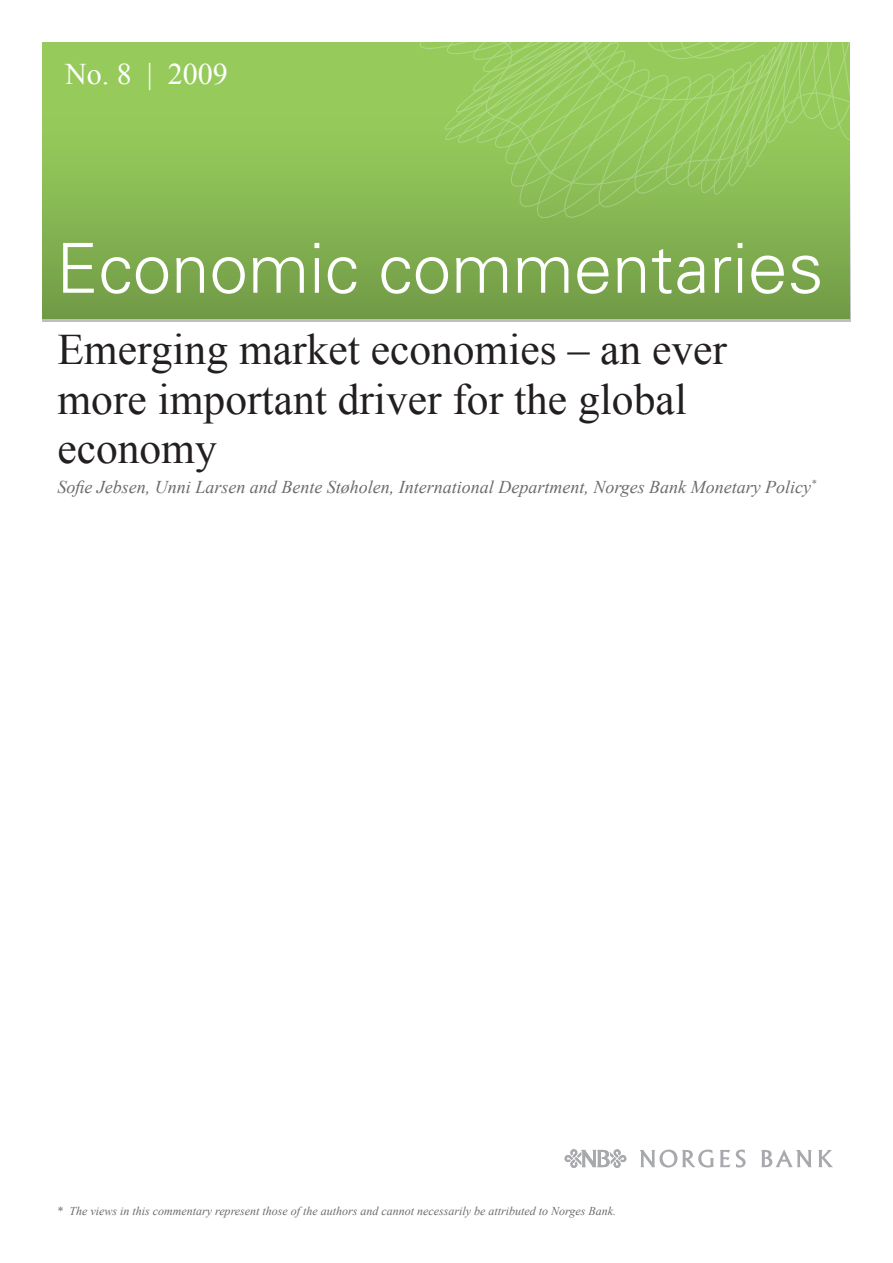
<style>
.page{position:relative;width:893px;height:1263px;background:#fff}
.page>*{position:absolute;margin:0;border:0;box-sizing:border-box;transform-origin:0 0}
.t1{font:300 69px "Univers";color:#fff}
.t2{font:43.5px/49.5px "Times New Roman";color:#231f20}
.t3{font:30px "Times New Roman";color:#fff}
.t4{font:italic 18px "Times New Roman";color:#6b6b6e}
.t5{font:italic 12px "Times New Roman";color:#6b6b6e}
.s1{font-size:72px}
</style>
<div class="page">
<svg style="left:43px;top:298px;width:807px;height:24px;background:#7ba056"></svg>
<svg style="left:43px;top:43px;width:807px;height:255px;background:#8cbd57"></svg>
<svg style="left:640px;top:1149px;width:74px;height:18px"></svg>
<svg style="left:720px;top:1149px;width:26px;height:18px"></svg>
<svg style="left:761px;top:1149px;width:50px;height:18px"></svg>
<svg style="left:818px;top:1150px;width:15px;height:17px"></svg>
<svg style="left:565px;top:1149px;width:62px;height:19px"></svg>
<h3 class="t3" style="left:65px;top:53px;width:164px">No. 8 | 2009</h3>
<h1 class="t1" style="left:56px;top:227px;width:769px">Economic commentari<span class="s1">es</span></h1>
<h2 class="t2" style="left:57px;top:324px;width:671px">Emerging market economies – an ever more important driver for the global economy</h2>
<h3 class="t4" style="left:57px;top:475px;width:760px">Sofie Jebsen, Unni Larsen and Bente Støholen, International Department, Norges Bank Monetary Policy<sup>*</sup></h3>
<p class="t5" style="left:57px;top:1203px;width:561px">* The views in this commentary represent those of the authors and cannot necessarily be attributed to Norges Bank.</p>
</div>
